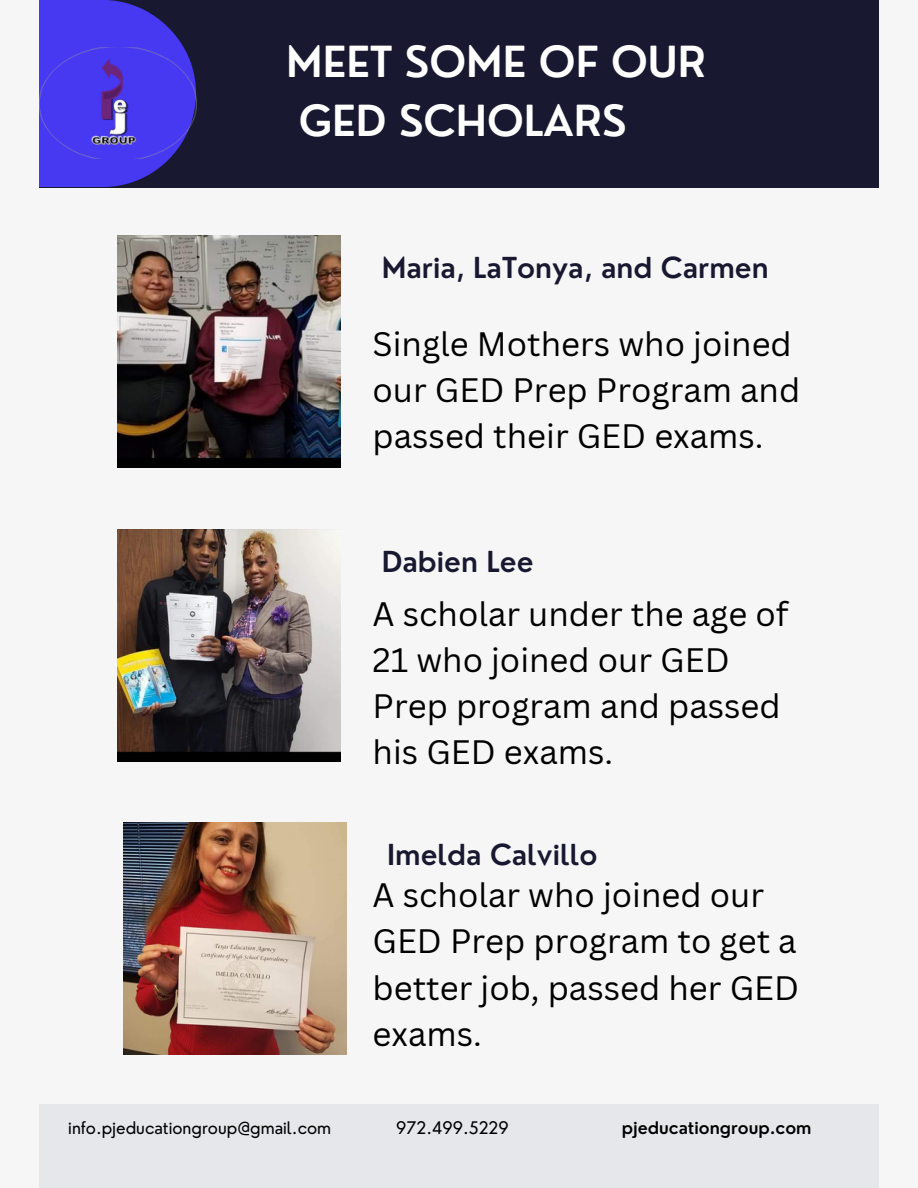
<style>
.page{position:relative;width:918px;height:1188px;background:#f6f6f6}
.page>*{position:absolute;margin:0;border:0;box-sizing:border-box;transform-origin:0 0}
.t1{font:600 41.85px/58.5px "Nourd";color:#fff}
.t2{font:33px/46.2px "Canva Sans";color:#000}
.t3{font:600 28.2px "Nourd";color:#181830}
.t4{font:16.95px "Nourd";color:#000}
.t5{font:600 16.95px "Nourd";color:#000}
</style>
<div class="page">
<div style="left:39px;top:0;width:840px;height:187px;background:#181830"></div>
<svg style="left:39px;top:0;width:145px;height:187px"></svg>
<div style="left:39px;top:1104px;width:840px;height:84px;background:#e6e7eb"></div>
<img style="left:118px;top:530px;width:223px;height:232px">
<img style="left:118px;top:235px;width:223px;height:232px">
<img style="left:123px;top:822px;width:223px;height:232px">
<img style="left:39px;top:48px;width:157px;height:111px">
<h3 class="t1" style="left:286px;top:32px;width:422px">MEET SOME OF OUR<br>GED SCHOLARS</h3>
<h2 class="t3" style="left:382px;top:250px;width:389px">Maria, LaTonya, and Carmen</h2>
<h3 class="t2" style="left:373px;top:320px;width:429px">Single Mothers who joined our GED Prep Program and passed their GED exams.</h3>
<h1 class="t3" style="left:382px;top:544px;width:153px">Dabien Lee</h1>
<p class="t2" style="left:373px;top:590px;width:417px">A scholar under the age of<br>21 who joined our GED<br>Prep program and passed his GED exams.</p>
<p class="t3" style="left:387px;top:836px;width:212px">Imelda Calvillo</p>
<h4 class="t4" style="left:68px;top:1117px;width:264px">info.pjeducationgroup@gmail.com</h4>
<p class="t2" style="left:373px;top:871px;width:428px">A scholar who joined our<br>GED Prep program to get a better job, passed her GED exams.</p>
<h2 class="t4" style="left:396px;top:1117px;width:114px">972.499.5229</h2>
<p class="t5" style="left:622px;top:1117px;width:191px">pjeducationgroup.com</p>
</div>
